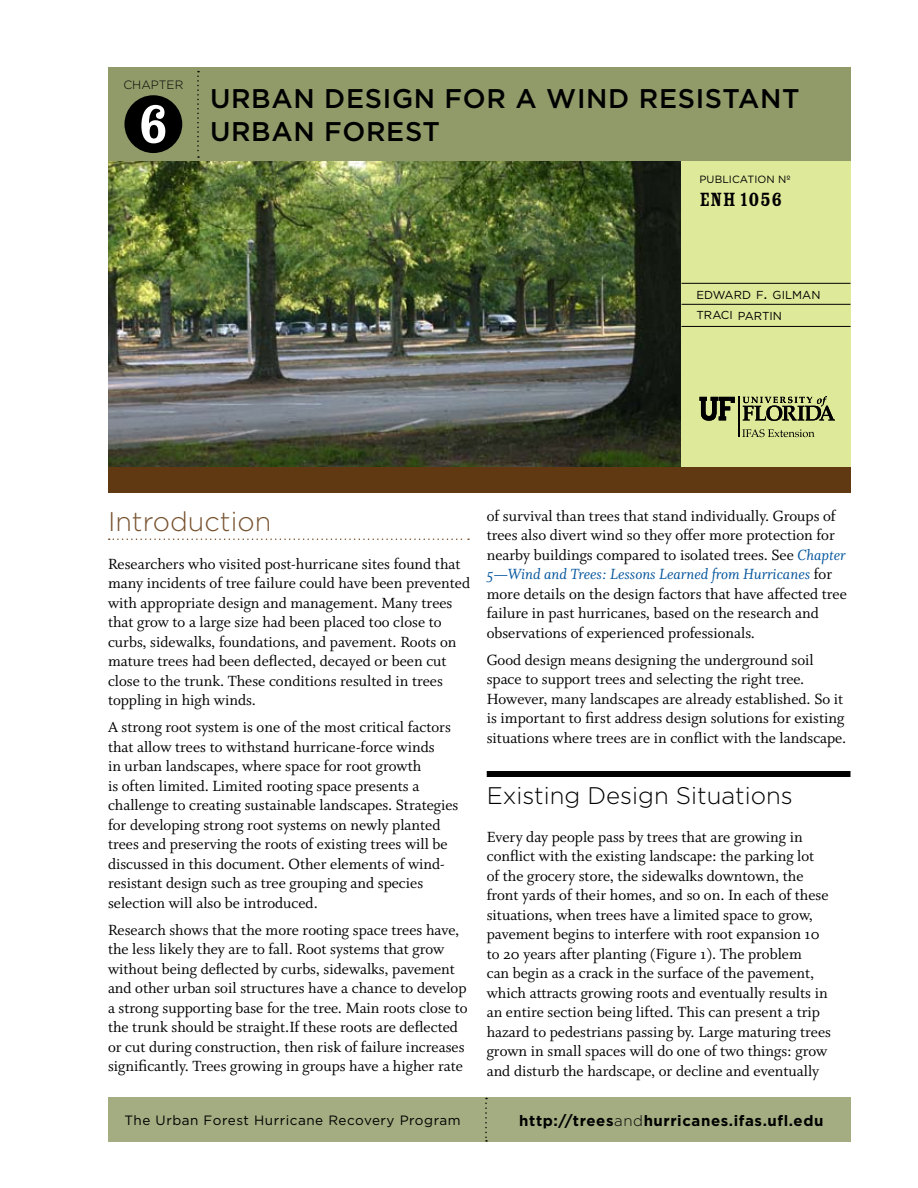
<style>
.page{position:relative;width:918px;height:1188px;background:#fff}
.page>*{position:absolute;margin:0;border:0;box-sizing:border-box;transform-origin:0 0}
.t1{font:500 27px/32.4px "Gotham";letter-spacing:.025em;color:#000}
.t2{font:300 27px "Gotham";color:#785330}
.t3{font:300 24px "Gotham";color:#000}
.t4{font:21px "Rosewood Std Fill";color:#000}
.t5{font:16.5px/19.5px "Whitman Roman Os F";color:#000}
.t6{font:16.5px "Whitman Italic Os F";color:#00539b}
.t7{font:700 15px "Gotham";letter-spacing:.04em;color:#000}
.t8{font:13.5px "Gotham";letter-spacing:.04em;color:#000}
.t9{font:300 12px "Gotham";color:#000}
.t10{font:11.55px/21px "Gotham";color:#000}
.t11{font:10.5px "Gotham";letter-spacing:.01em;color:#000}
.s1{font-size:16.5px}
.s2{font-family:"Whitman Italic Os F";color:#00539b}
.s3{font-family:"Whitman Roman Os F";color:#000}
.s4{font-weight:300}
</style>
<div class="page">
<img style="left:108px;top:161px;width:573px;height:306px">
<div style="left:681px;top:152px;width:169px;height:322px;background:#dfe99a"></div>
<hr style="left:682px;top:283px;width:169px;height:1px;background:#000">
<hr style="left:682px;top:304px;width:169px;height:1px;background:#000">
<hr style="left:682px;top:326px;width:169px;height:1px;background:#000">
<hr style="left:738px;top:397px;width:2px;height:40px;background:#000">
<svg style="left:743px;top:396px;width:92px;height:25px"></svg>
<svg style="left:700px;top:397px;width:35px;height:24px"></svg>
<svg style="left:742px;top:429px;width:73px;height:8px"></svg>
<svg style="left:109px;top:538px;width:360px;height:2px"></svg>
<div style="left:108px;top:467px;width:742px;height:26px;background:#603913"></div>
<div style="left:108px;top:68px;width:742px;height:93px;background:#909b69"></div>
<div style="left:124px;top:95px;width:58px;height:58px;background:#000;border-radius:50%"></div>
<svg style="left:141px;top:105px;width:24px;height:38px"></svg>
<svg style="left:197px;top:71px;width:2px;height:87px"></svg>
<div style="left:108px;top:1097px;width:742px;height:45px;background:#a3ad81"></div>
<svg style="left:485px;top:1098px;width:2px;height:44px"></svg>
<div style="left:487px;top:771px;width:363px;height:6px;background:#000"></div>
<p class="t9" style="left:123px;top:78px;width:61px">CHAPTER</p>
<h1 class="t1" style="left:210px;top:82px;width:591px">URBAN DESIGN FOR A WIND RESISTANT<br>U RBAN FOREST</h1>
<p class="t11" style="left:699px;top:173px;width:93px">PUBLICATION Nº</p>
<p class="t4" style="left:699px;top:188px;width:84px">ENH 1056</p>
<p class="t10" style="left:697px;top:284px;width:125px">EDWARD F<span class="s1">.</span> GILMAN<br>TRACI PARTIN</p>
<h1 class="t2" style="left:108px;top:507px;width:165px">Introduction</h1>
<p class="t5" style="left:108px;top:554px;width:364px">Researchers who visited post-hurricane sites found that many incidents of tree failure could have been prevented with appropriate design and management. Many trees that grow to a large size had been placed too close to curbs, sidewalks, foundations, and pavement. Roots on mature trees had been deflected, decayed or been cut close to the trunk. These conditions resulted in trees toppling in high winds.</p>
<p class="t5" style="left:108px;top:718px;width:352px">A strong root system is one of the most critical factors that allow trees to withstand hurricane-force winds<br>in urban landscapes, where space for root growth<br>is often limited. Limited rooting space presents a challenge to creating sustainable landscapes. Strategies for developing strong root systems on newly planted trees and preserving the roots of existing trees will be discussed in this document. Other elements of wind&shy;resistant design such as tree grouping and species selection will also be introduced.</p>
<p class="t5" style="left:108px;top:920px;width:361px">Research shows that the more rooting space trees have, the less likely they are to fall. Root systems that grow without being deflected by curbs, sidewalks, pavement and other urban soil structures have a chance to develop a strong supporting base for the tree. Main roots close to the trunk should be straight.If these roots are deflected or cut during construction, then risk of failure increases significantly. Trees growing in groups have a higher rate</p>
<p class="t5" style="left:487px;top:506px;width:360px">of survival than trees that stand individually. Groups of trees also divert wind so they offer more protection for nearby buildings compared to isolated trees. See <span class="s2">Chapter</span></p>
<p class="t6" style="left:487px;top:565px;width:347px">5—Wind and Trees: Lessons Learned from Hurricanes <span class="s3">for</span></p>
<p class="t5" style="left:487px;top:584px;width:362px">more details on the design factors that have affected tree failure in past hurricanes, based on the research and observations of experienced professionals.</p>
<p class="t5" style="left:487px;top:650px;width:361px">Good design means designing the underground soil space to support trees and selecting the right tree.<br>However, many landscapes are already established. So it is important to first address design solutions for existing situations where trees are in conflict with the landscape.</p>
<h2 class="t3" style="left:487px;top:782px;width:308px">Existing Design Situations</h2>
<p class="t5" style="left:487px;top:827px;width:346px">Every day people pass by trees that are growing in conflict with the existing landscape: the parking lot<br>of the grocery store, the sidewalks downtown, the front yards of their homes, and so on. In each of these situations, when trees have a limited space to grow, pavement begins to interfere with root expansion 10 to 20 years after planting (Figure 1). The problem<br>can begin as a crack in the surface of the pavement, which attracts growing roots and eventually results in an entire section being lifted. This can present a trip hazard to pedestrians passing by. Large maturing trees grown in small spaces will do one of two things: grow and disturb the hardscape, or decline and eventually</p>
<p class="t8" style="left:124px;top:1113px;width:338px">The Urban Forest Hurricane Recovery Program</p>
<p class="t7" style="left:519px;top:1112px;width:306px">http://trees<span class="s4">and</span>hurricanes.ifas.ufl.edu</p>
</div>
